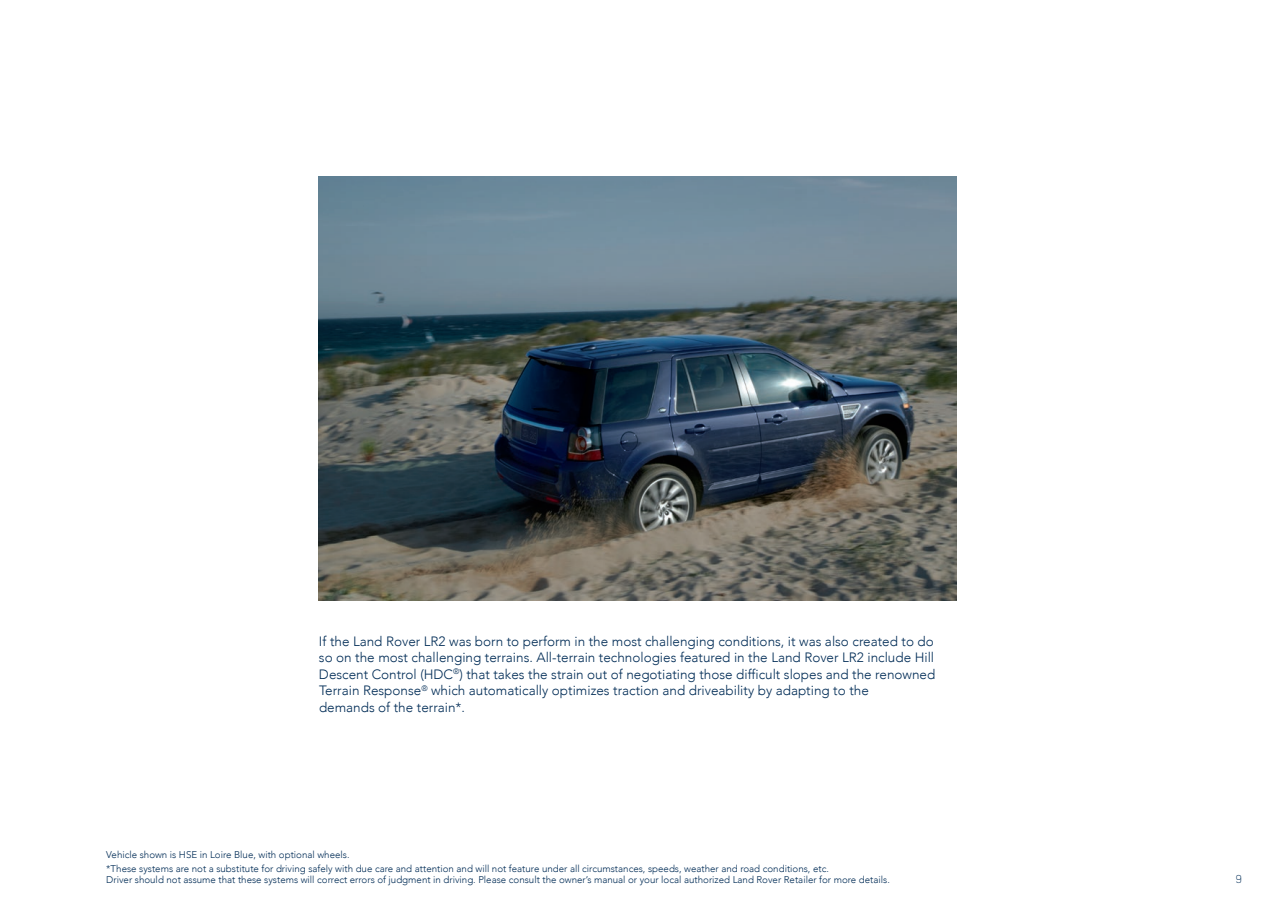
<style>
.page{position:relative;width:1276px;height:919px;background:#fff}
.page>*{position:absolute;margin:0;border:0;box-sizing:border-box;transform-origin:0 0}
.t1{font:300 13.5px/16.5px "Avenir LT Com";color:#002c56}
.t2{font:300 12px "Land Rover OT4";color:#002c56}
.t3{font:300 9.75px/14.7px "Avenir LT Com";color:#002c56}
</style>
<div class="page">
<img style="left:319px;top:176px;width:638px;height:424px">
<p class="t1" style="left:319px;top:633px;width:618px">If the Land Rover LR2 was born to perform in the most challenging conditions, it was also created to do so on the most challenging terrains. All-terrain technologies featured in the Land Rover LR2 include Hill Descent Control (HDC<sup>®</sup>) that takes the strain out of negotiating those difficult slopes and the renowned Terrain Response<sup>®</sup> which automatically optimizes traction and driveability by adapting to the<br>demands of the terrain*.</p>
<p class="t3" style="left:106px;top:846px;width:724px">Vehicle shown is HSE in Loire Blue, with optional wheels.<br>*These systems are not a substitute for driving safely with due care and attention and will not feature under all circumstances, speeds, weather and road conditions, etc.</p>
<p class="t3" style="left:106px;top:872px;width:785px">Driver should not assume that these systems will correct errors of judgment in driving. Please consult the owner’s manual or your local authorized Land Rover Retailer for more details.</p>
<p class="t2" style="left:1235px;top:870px;width:8px">9</p>
</div>
